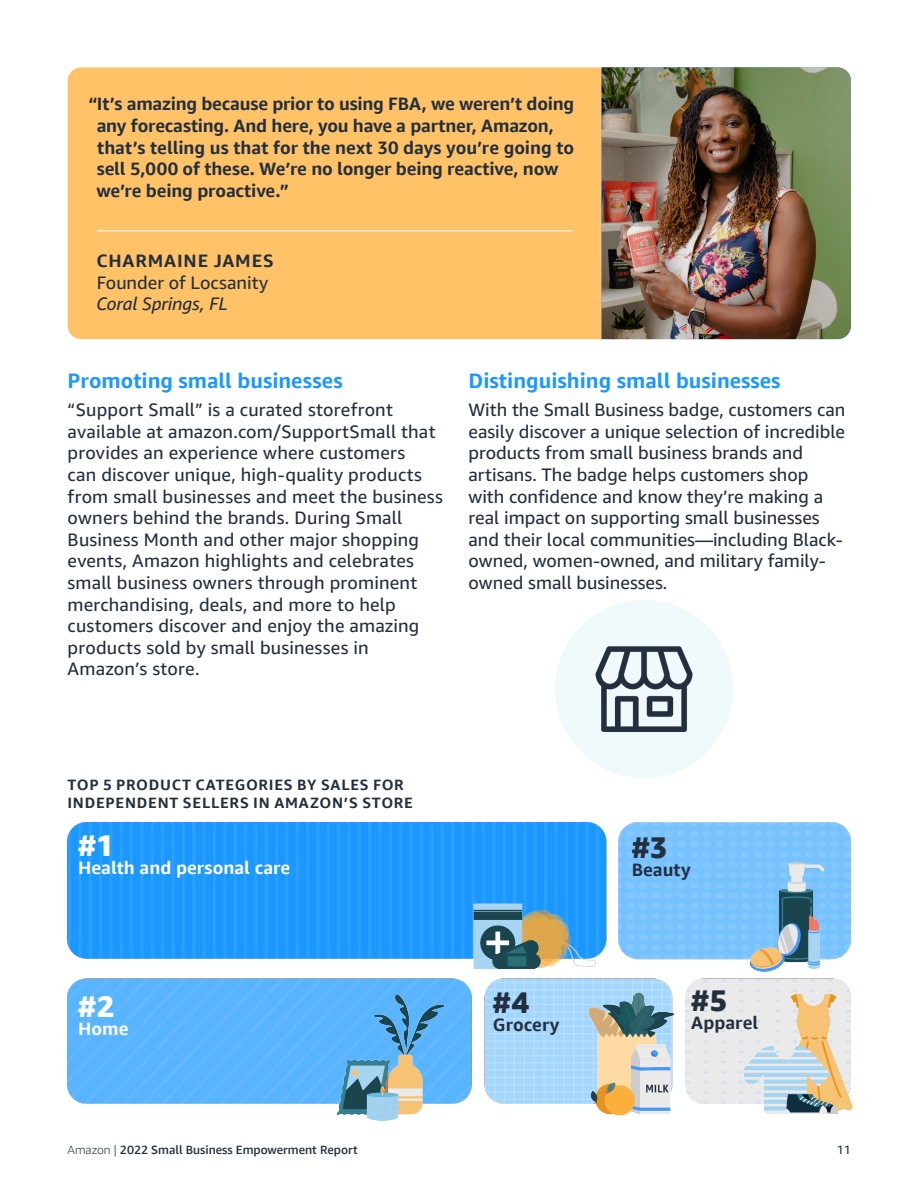
<style>
.page{position:relative;width:918px;height:1188px;background:#fff}
.page>*{position:absolute;margin:0;border:0;box-sizing:border-box;transform-origin:0 0}
.Statistic_headers{font:800 30px "Amazon Ember Display";color:#232f3e}
.Statistic_headers-2{font:800 30px "Amazon Ember Display";color:#fff}
.t1{font:700 21px "Amazon Ember Display";color:#1a98ff}
.Seller_Location{font:18px/21.6px "Amazon Ember";letter-spacing:.005em;color:#232f3e}
.Statistic_headers-3{font:700 18px/21.6px "Amazon Ember Display";letter-spacing:-.01em;color:#232f3e}
.Statistic_headers-4{font:700 18px "Amazon Ember Display";color:#fff}
.Seller_Location-2{font:italic 18px "Amazon Ember";letter-spacing:-.01em;color:#232f3e}
.Statistic_headers-5{font:700 18px "Amazon Ember Display";letter-spacing:.05em;color:#232f3e}
.Statistic_headers-6{font:700 15px/18px "Amazon Ember Display";letter-spacing:.05em;color:#232f3e}
.t2{font:500 12px "Amazon Ember";color:#232f3e}
.t3{font:12px "Amazon Ember";color:#232f3e}
.s1{font-weight:300}
</style>
<div class="page">
<img style="left:68px;top:823px;width:782px;height:281px">
<img style="left:459px;top:845px;width:141px;height:141px">
<img style="left:326px;top:991px;width:128px;height:130px">
<img style="left:735px;top:856px;width:116px;height:116px">
<img style="left:573px;top:989px;width:120px;height:127px">
<img style="left:744px;top:983px;width:109px;height:131px">
<div style="left:68px;top:67px;width:743px;height:272px;background:#ffc266;border-radius:14px"></div>
<hr style="left:97px;top:230px;width:475px;height:2px;background:#ebebec">
<img style="left:602px;top:67px;width:249px;height:272px">
<div style="left:555px;top:600px;width:178px;height:178px;background:#f0f9fb;border-radius:50%"></div>
<img style="left:595px;top:646px;width:98px;height:86px">
<p class="Statistic_headers-3" style="left:96px;top:93px;width:479px;text-indent:-8px">“It’s amazing because prior to using FBA, we weren’t doing any forecasting. And here, you have a partner, Amazon, that’s telling us that for the next 30 days you’re going to sell 5,000 of these. We’re no longer being reactive, now we’re being proactive.”</p>
<p class="Statistic_headers-5" style="left:96px;top:250px;width:179px">CHARMAINE JAMES</p>
<p class="Seller_Location" style="left:97px;top:272px;width:173px">Founder of Locsanity</p>
<p class="Seller_Location-2" style="left:96px;top:293px;width:133px">Coral Springs, FL</p>
<p class="t1" style="left:68px;top:367px;width:277px">Promoting small businesses</p>
<p class="Seller_Location" style="left:68px;top:399px;width:377px">“Support Small” is a curated storefront available at amazon.com/SupportSmall that provides an experience where customers<br>can discover unique, high-quality products from small businesses and meet the business owners behind the brands. During Small Business Month and other major shopping events, Amazon highlights and celebrates small business owners through prominent merchandising, deals, and more to help customers discover and enjoy the amazing products sold by small businesses in Amazon’s store.</p>
<p class="t1" style="left:469px;top:367px;width:314px">Distinguishing small businesses</p>
<p class="Seller_Location" style="left:469px;top:399px;width:378px">With the Small Business badge, customers can easily discover a unique selection of incredible products from small business brands and artisans. The badge helps customers shop with confidence and know they’re making a real impact on supporting small businesses and their local communities—including Black&shy;owned, women-owned, and military family&shy;owned small businesses.</p>
<p class="Statistic_headers-6" style="left:67px;top:776px;width:347px">TOP 5 PRODUCT CATEGORIES BY SALES FOR<br>INDEPENDENT SELLERS IN AMAZON’S STORE</p>
<p class="Statistic_headers-2" style="left:78px;top:826px;width:37px">#1</p>
<p class="Statistic_headers-4" style="left:78px;top:856px;width:214px">Health and personal care</p>
<p class="Statistic_headers" style="left:632px;top:828px;width:37px">#3</p>
<p class="Statistic_headers-3" style="left:632px;top:859px;width:61px">Beauty</p>
<p class="Statistic_headers-2" style="left:78px;top:988px;width:38px">#2</p>
<p class="Statistic_headers-4" style="left:78px;top:1017px;width:52px">Home</p>
<p class="Statistic_headers" style="left:493px;top:983px;width:38px">#4</p>
<p class="Statistic_headers-3" style="left:493px;top:1014px;width:68px">Grocery</p>
<p class="Statistic_headers" style="left:691px;top:982px;width:38px">#5</p>
<p class="Statistic_headers-3" style="left:691px;top:1012px;width:69px">Apparel</p>
<p class="t2" style="left:68px;top:1143px;width:292px"><span class="s1">Amazon |</span> 2022 Small Business Empowerment Report</p>
<p class="t3" style="left:837px;top:1143px;width:16px">11</p>
</div>
